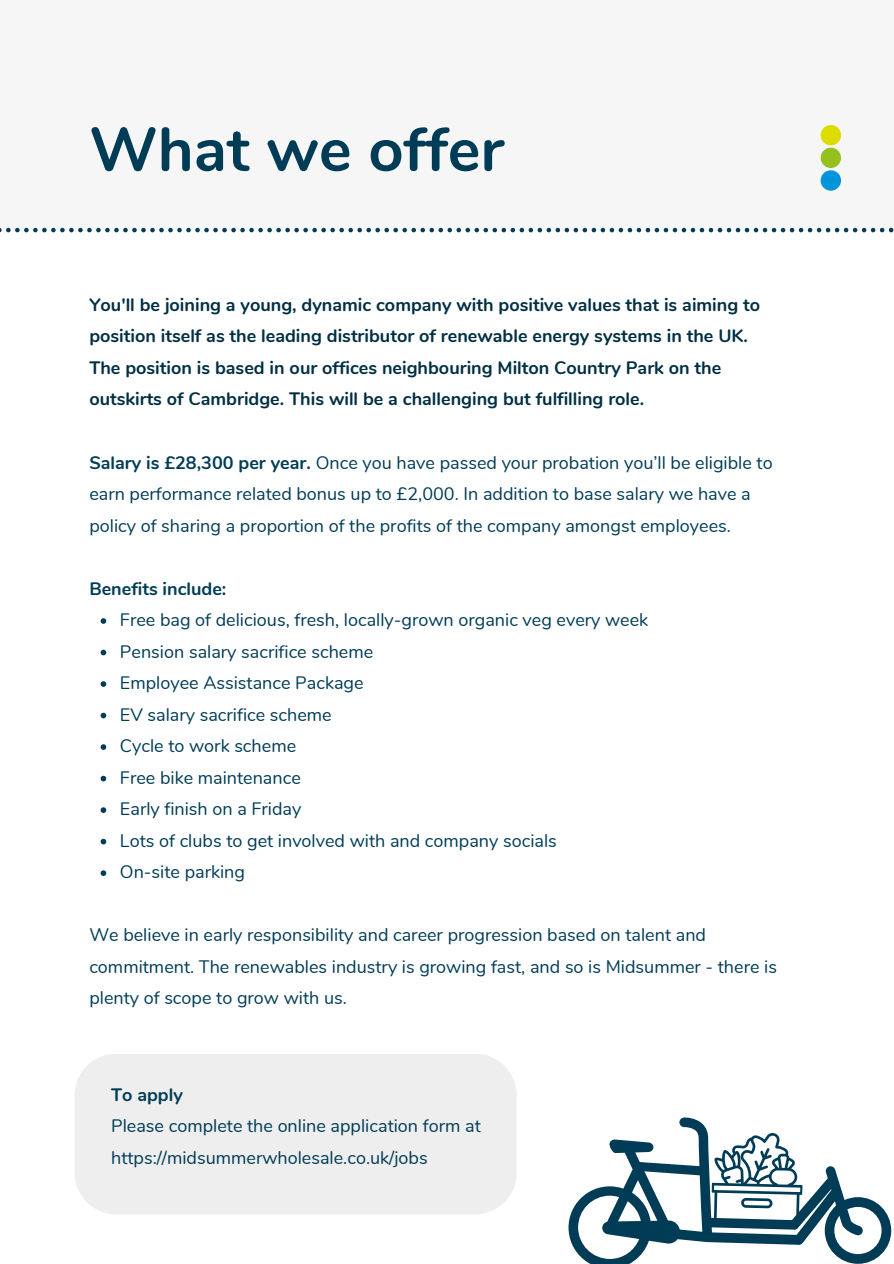
<style>
.page{position:relative;width:894px;height:1264px;background:#fff}
.page>*{position:absolute;margin:0;border:0;box-sizing:border-box;transform-origin:0 0}
.t1{font:700 61.5px "Nunito";color:#003c56}
.t2{font:18px/31.5px "Nunito";color:#003c56}
.t3{font:700 18px/31.5px "Nunito";color:#002f42}
.t4{font:700 18px "Nunito";color:#003c56}
.s1{font-weight:700}
</style>
<div class="page">
<svg style="left:101px;top:618px;width:5px;height:6px"></svg>
<svg style="left:101px;top:649px;width:5px;height:6px"></svg>
<svg style="left:101px;top:681px;width:5px;height:6px"></svg>
<svg style="left:101px;top:712px;width:5px;height:6px"></svg>
<svg style="left:101px;top:744px;width:5px;height:6px"></svg>
<svg style="left:101px;top:775px;width:5px;height:6px"></svg>
<svg style="left:101px;top:807px;width:5px;height:6px"></svg>
<svg style="left:101px;top:838px;width:5px;height:6px"></svg>
<svg style="left:101px;top:870px;width:5px;height:6px"></svg>
<div style="left:0;top:0;width:893px;height:230px;background:#f6f6f6"></div>
<svg style="left:0;top:228px;width:893px;height:4px"></svg>
<svg style="left:568px;top:1117px;width:323px;height:146px"></svg>
<svg style="left:710px;top:1131px;width:93px;height:94px"></svg>
<div style="left:820px;top:125px;width:20px;height:20px;background:#dcdc00;border-radius:50%"></div>
<div style="left:820px;top:148px;width:20px;height:20px;background:#95c11f;border-radius:50%"></div>
<div style="left:820px;top:170px;width:20px;height:21px;background:#0095db;border-radius:50%"></div>
<div style="left:75px;top:1054px;width:441px;height:160px;background:#eee"></div>
<p class="t1" style="left:89px;top:109px;width:416px">What we offer</p>
<p class="t3" style="left:89px;top:289px;width:672px">You'll be joining a young, dynamic company with positive values that is aiming to position itself as the leading distributor of renewable energy systems in the UK.<br>The position is based in our offices neighbouring Milton Country Park on the outskirts of Cambridge. This will be a challenging but fulfilling role.</p>
<h1 class="t2" style="left:89px;top:447px;width:684px"><span class="s1">Salary is £28,300 per year.</span> Once you have passed your probation you’ll be eligible to earn performance related bonus up to £2,000. In addition to base salary we have a policy of sharing a proportion of the profits of the company amongst employees.</h1>
<h2 class="t4" style="left:89px;top:576px;width:138px">Benefits include:</h2>
<p class="t2" style="left:120px;top:604px;width:529px">Free bag of delicious, fresh, locally-grown organic veg every week</p>
<h2 class="t2" style="left:120px;top:636px;width:255px">Pension salary sacrifice scheme</h2>
<p class="t2" style="left:120px;top:667px;width:245px">Employee Assistance Package</p>
<p class="t2" style="left:120px;top:699px;width:213px">EV salary sacrifice scheme</p>
<p class="t2" style="left:120px;top:730px;width:178px">Cycle to work scheme</p>
<p class="t2" style="left:120px;top:762px;width:182px">Free bike maintenance</p>
<p class="t2" style="left:120px;top:793px;width:183px">Early finish on a Friday</p>
<p class="t2" style="left:120px;top:825px;width:438px">Lots of clubs to get involved with and company socials</p>
<p class="t2" style="left:120px;top:856px;width:127px">On-site parking</p>
<p class="t2" style="left:89px;top:919px;width:689px">We believe in early responsibility and career progression based on talent and commitment. The renewables industry is growing fast, and so is Midsummer - there is plenty of scope to grow with us.</p>
<p class="t4" style="left:111px;top:1082px;width:73px">To apply</p>
<p class="t2" style="left:111px;top:1110px;width:371px">Please complete the online application form at</p>
<p class="t2" style="left:111px;top:1141px;width:318px">https://midsummerwholesale.co.uk/jobs</p>
</div>
